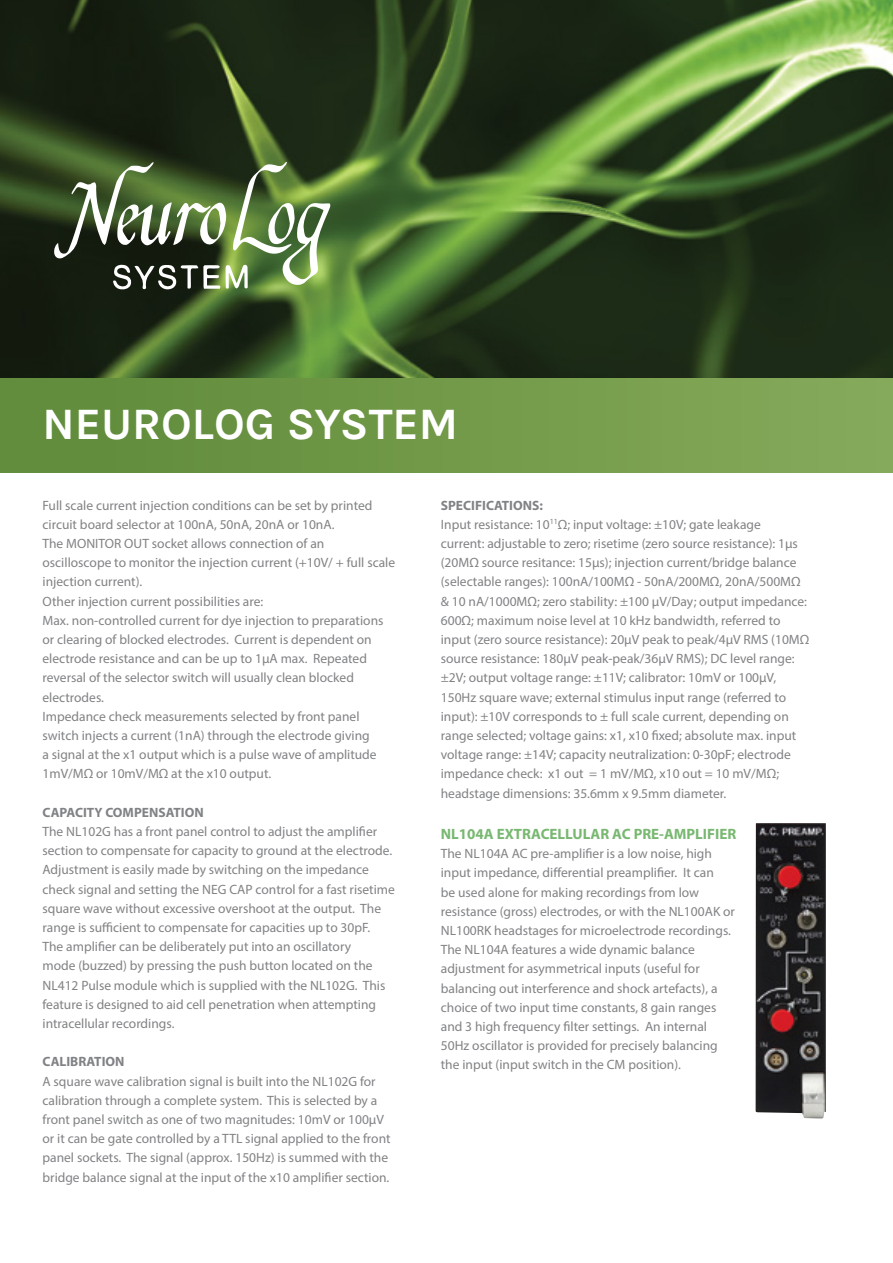
<style>
.page{position:relative;width:893px;height:1263px;background:#fff}
.page>*{position:absolute;margin:0;border:0;box-sizing:border-box;transform-origin:0 0}
.t1{font:700 45px "Karla";color:#fff}
.t2{font:700 15px "Myriad Pro";color:#78b871}
.t3{font:13.5px/19.2px "Myriad Pro";color:#808285}
.t4{font:700 13.5px "Myriad Pro";color:#808285}
.s1{font-weight:700}
</style>
<div class="page">
<img style="left:0;top:0;width:893px;height:378px">
<div style="left:0;top:378px;width:893px;height:94px;background:linear-gradient(to right,#5e8a39,#86aa5a)"></div>
<img style="left:755px;top:823px;width:71px;height:295px">
<svg style="left:54px;top:162px;width:276px;height:127px"></svg>
<h1 class="t1" style="left:43px;top:398px;width:417px">N EUROLOG SYSTEM</h1>
<p class="t3" style="left:43px;top:495px;width:354px">Full scale current injection conditions can be set by printed circuit board selector at 100nA, 50nA, 20nA or 10nA.<br>The MONITOR OUT socket allows connection of an oscilloscope to monitor the injection current (+10V/ + full scale injection current).<br>Other injection current possibilities are:<br>Max. non-controlled current for dye injection to preparations or clearing of blocked electrodes. Current is dependent on electrode resistance and can be up to 1µA max. Repeated reversal of the selector switch will usually clean blocked electrodes.<br>Impedance check measurements selected by front panel switch injects a current (1nA) through the electrode giving<br>a signal at the x1 output which is a pulse wave of amplitude 1mV/MΩ or 10mV/MΩ at the x10 output.</p>
<p class="t4" style="left:43px;top:803px;width:163px">CAPACITY COMPENSATION</p>
<p class="t3" style="left:43px;top:822px;width:354px">The NL102G has a front panel control to adjust the amplifier section to compensate for capacity to ground at the electrode.<br>Adjustment is easily made by switching on the impedance check signal and setting the NEG CAP control for a fast risetime square wave without excessive overshoot at the output. The range is sufficient to compensate for capacities up to 30pF.<br>The amplifier can be deliberately put into an oscillatory<br>mode (buzzed) by pressing the push button located on the NL412 Pulse module which is supplied with the NL102G. This feature is designed to aid cell penetration when attempting intracellular recordings.</p>
<p class="t4" style="left:43px;top:1053px;width:84px">CALIBRATION</p>
<p class="t3" style="left:43px;top:1071px;width:350px">A square wave calibration signal is built into the NL102G for calibration through a complete system. This is selected by a front panel switch as one of two magnitudes: 10mV or 100µV or it can be gate controlled by a TTL signal applied to the front panel sockets. The signal (approx. 150Hz) is summed with the bridge balance signal at the input of the x10 amplifier section.</p>
<p class="t3" style="left:441px;top:495px;width:370px"><span class="s1">SPECIFICATIONS:<br></span>Input resistance: 10<sup>11</sup>Ω; input voltage: ±10V; gate leakage<br>current: adjustable to zero; risetime (zero source resistance): 1µs (20MΩ source resitance: 15µs); injection current/bridge balance (selectable ranges): 100nA/100MΩ - 50nA/200MΩ, 20nA/500MΩ &amp; 10 nA/1000MΩ; zero stability: ±100 µV/Day; output impedance:<br>600Ω; maximum noise level at 10 kHz bandwidth, referred to input (zero source resistance): 20µV peak to peak/4µV RMS (10MΩ source resistance: 180µV peak-peak/36µV RMS); DC level range: ±2V; output voltage range: ±11V; calibrator: 10mV or 100µV, 150Hz square wave; external stimulus input range (referred to input): ±10V corresponds to ± full scale current, depending on range selected; voltage gains: x1, x10 fixed; absolute max. input voltage range: ±14V; capacity neutralization: 0-30pF; electrode impedance check: x1 out = 1 mV/MΩ, x10 out = 10 mV/MΩ; headstage dimensions: 35.6mm x 9.5mm diameter.</p>
<p class="t2" style="left:441px;top:824px;width:297px">NL104A EXTRACELLULAR AC PRE-AMPLIFIER</p>
<p class="t3" style="left:441px;top:844px;width:296px">The NL104A AC pre-amplifier is a low noise, high input impedance, differential preamplifier. It can<br>be used alone for making recordings from low resistance (gross) electrodes, or with the NL100AK or NL100RK headstages for microelectrode recordings.<br>The NL104A features a wide dynamic balance adjustment for asymmetrical inputs (useful for balancing out interference and shock artefacts), a choice of two input time constants, 8 gain ranges and 3 high frequency filter settings. An internal 50Hz oscillator is provided for precisely balancing the input (input switch in the CM position).</p>
</div>
